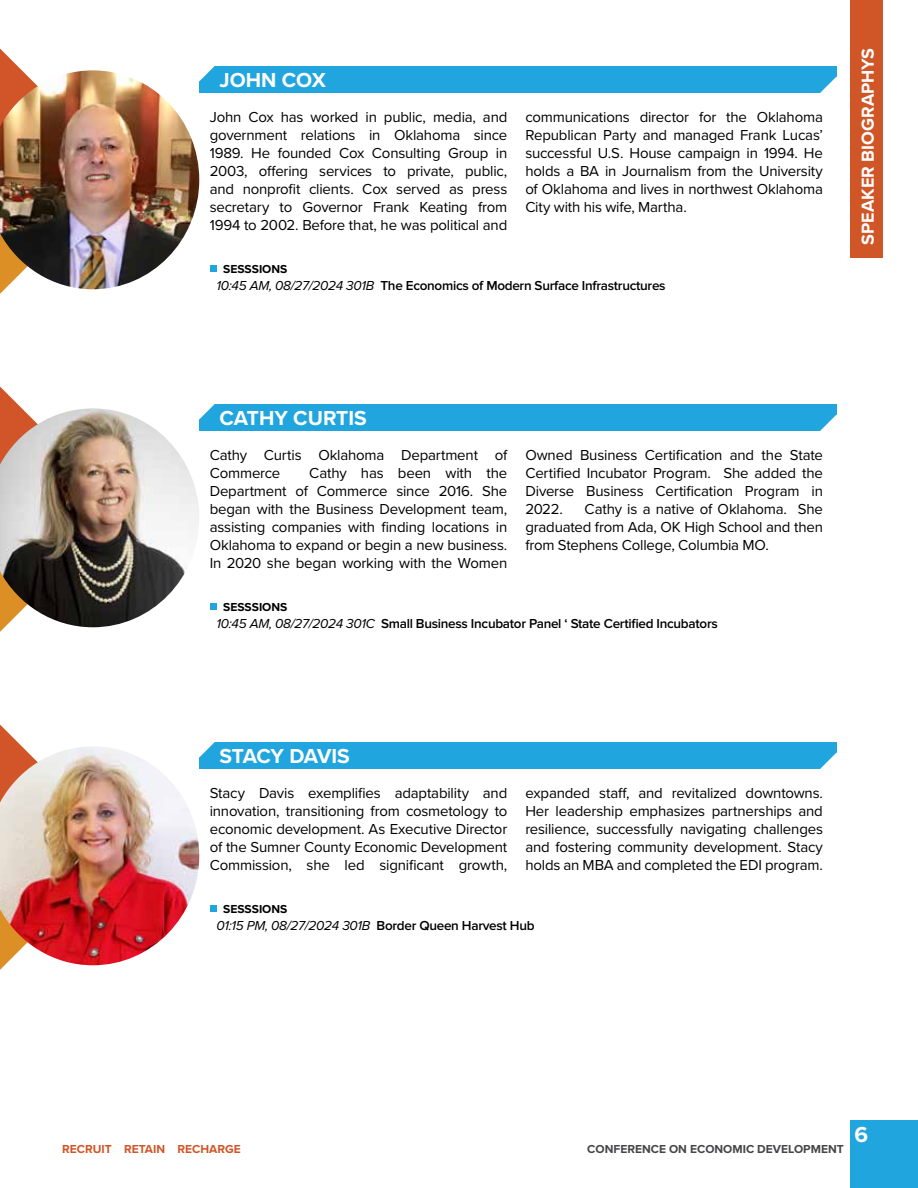
<style>
.page{position:relative;width:918px;height:1188px;background:#fff}
.page>*{position:absolute;margin:0;border:0;box-sizing:border-box;transform-origin:0 0}
.t1{font:700 22.5px "Proxima Nova";color:#fff}
.t2{font:700 21px "Proxima Nova";color:#fff}
.t3{font:700 21px "Proxima Nova";letter-spacing:-.03em;color:#fff}
.t4{font:700 18px "Proxima Nova";color:#fff}
.t5{font:15px/18px "Proxima Nova";letter-spacing:-.01em;color:#000;text-align:justify}
.t6{font:600 13.5px "Proxima Nova";letter-spacing:-.02em;color:#000}
.t7{font:italic 13.5px "Proxima Nova";letter-spacing:-.02em;color:#000}
.t8{font:700 12px "Proxima Nova";color:#464547}
.t9{font:700 12px "Proxima Nova";color:#000}
.t10{font:700 12px "Proxima Nova";color:#d05527}
.s1{font-weight:400;font-style:italic}
.s2{font-weight:600;font-style:normal}
</style>
<div class="page">
<div style="left:210px;top:265px;width:6px;height:7px;background:#20a5de"></div>
<svg style="left:0;top:49px;width:22px;height:245px"></svg>
<div style="left:199px;top:66px;width:637px;height:27px;background:#20a5de"></div>
<svg style="left:820px;top:77px;width:16px;height:16px"></svg>
<svg style="left:199px;top:66px;width:16px;height:15px"></svg>
<img style="left:0;top:70px;width:199px;height:219px">
<div style="left:210px;top:603px;width:6px;height:7px;background:#20a5de"></div>
<svg style="left:0;top:387px;width:87px;height:245px"></svg>
<div style="left:199px;top:404px;width:637px;height:27px;background:#20a5de"></div>
<svg style="left:820px;top:415px;width:16px;height:16px"></svg>
<svg style="left:199px;top:404px;width:16px;height:15px"></svg>
<img style="left:0;top:408px;width:199px;height:219px">
<div style="left:210px;top:905px;width:6px;height:7px;background:#20a5de"></div>
<svg style="left:0;top:725px;width:87px;height:245px"></svg>
<div style="left:199px;top:742px;width:637px;height:27px;background:#20a5de"></div>
<svg style="left:820px;top:753px;width:16px;height:16px"></svg>
<svg style="left:199px;top:742px;width:16px;height:15px"></svg>
<img style="left:0;top:746px;width:199px;height:219px">
<div style="left:850px;top:1120px;width:68px;height:68px;background:#20a5de"></div>
<div style="left:850px;top:0;width:33px;height:258px;background:#d05527"></div>
<h2 class="t2" style="left:220px;top:64px;width:108px">JOHN COX</h2>
<p class="t5" style="left:210px;top:107px;width:299px">John Cox has worked in public, media, and government relations in Oklahoma since 1989. He founded Cox Consulting Group in 2003, offering services to private, public, and nonprofit clients. Cox served as press secretary to Governor Frank Keating from 1994 to 2002. Before that, he was political and</p>
<p class="t5" style="left:525px;top:107px;width:299px">communications director for the Oklahoma Republican Party and managed Frank Lucas’ successful U.S. House campaign in 1994. He holds a BA in Journalism from the University of Oklahoma and lives in northwest Oklahoma City with his wife, Martha.</p>
<p class="t9" style="left:223px;top:260px;width:66px">SESSSIONS</p>
<p class="t6" style="left:216px;top:278px;width:451px"><span class="s1">10:45 AM, 08/27/2024 301B</span> The Economics of Modern Surface Infrastructures</p>
<p class="t4" style="left:854px;top:245px;width:198px;rotate:-90deg">SPEAKER BIOGRAPHYS</p>
<h2 class="t2" style="left:220px;top:402px;width:149px">CATHY CURTIS</h2>
<p class="t5" style="left:210px;top:445px;width:299px">Cathy Curtis Oklahoma Department of<br>Commerce</p>
<p class="t5" style="left:210px;top:463px;width:299px;text-indent:99px">Cathy has been with the Department of Commerce since 2016. She began with the Business Development team, assisting companies with finding locations in Oklahoma to expand or begin a new business.<br>In 2020 she began working with the Women</p>
<p class="t9" style="left:223px;top:598px;width:66px">SESSSIONS</p>
<p class="t5" style="left:525px;top:445px;width:299px">Owned Business Certification and the State Certified Incubator Program. She added the Diverse Business Certification Program in 2022.</p>
<p class="t5" style="left:525px;top:499px;width:299px;text-indent:59px">Cathy is a native of Oklahoma. She graduated from Ada, OK High School and then from Stephens College, Columbia MO.</p>
<p class="t6" style="left:216px;top:616px;width:503px"><span class="s1">10:45 AM, 08/27/2024 301C</span> Small Business Incubator Panel ‘ State Certified Incubators</p>
<h2 class="t3" style="left:220px;top:740px;width:132px">STACY DAVIS</h2>
<p class="t5" style="left:210px;top:783px;width:299px">Stacy Davis exemplifies adaptability and innovation, transitioning from cosmetology to economic development. As Executive Director of the Sumner County Economic Development Commission, she led significant growth,</p>
<p class="t5" style="left:525px;top:783px;width:299px">expanded staff, and revitalized downtowns.<br>Her leadership emphasizes partnerships and resilience, successfully navigating challenges and fostering community development. Stacy holds an MBA and completed the EDI program.</p>
<p class="t9" style="left:223px;top:900px;width:66px">SESSSIONS</p>
<p class="t7" style="left:216px;top:918px;width:320px">01:15 PM, 08/27/2024 301B <span class="s2">Border Queen Harvest Hub</span></p>
<p class="t10" style="left:62px;top:1140px;width:180px">RECRUIT RETAIN RECHARGE</p>
<p class="t8" style="left:587px;top:1140px;width:258px">CONFERENCE ON ECONOMIC DEVELOPMENT</p>
<h1 class="t1" style="left:855px;top:1118px;width:15px">6</h1>
</div>
